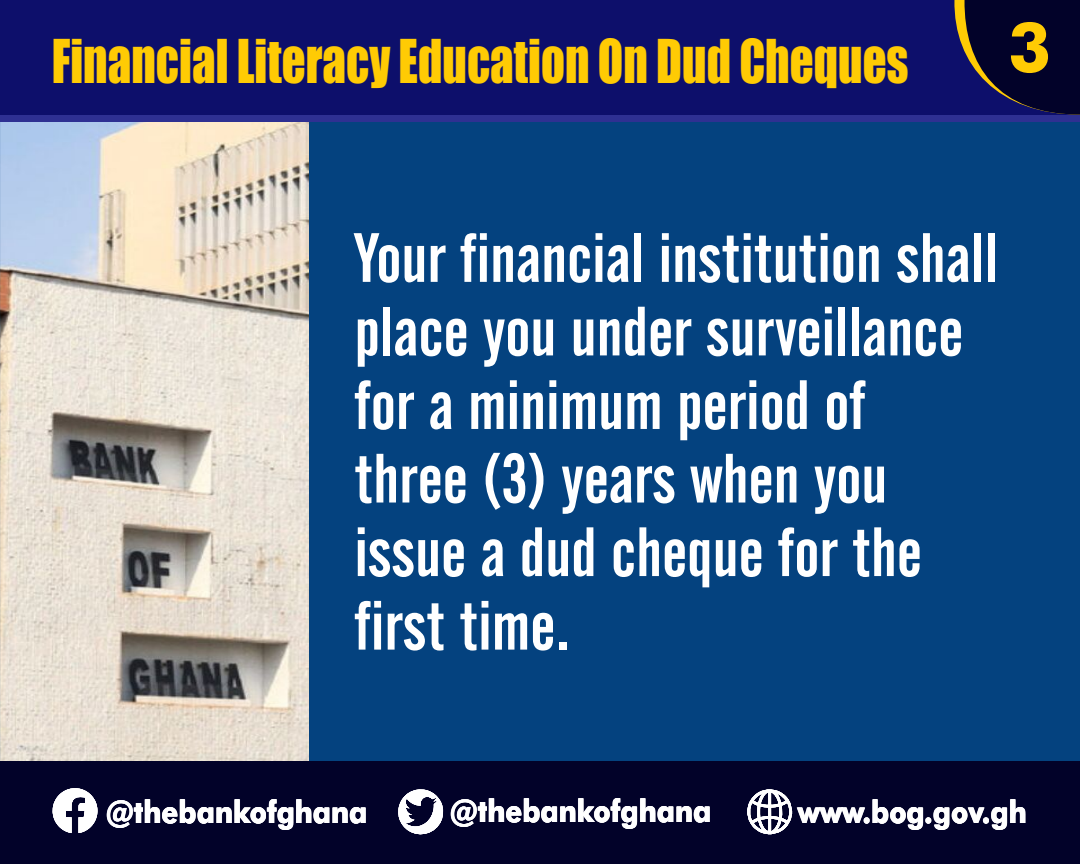
<style>
.page{position:relative;width:1080px;height:864px;background:#04427f}
.page>*{position:absolute;margin:0;border:0;box-sizing:border-box;transform-origin:0 0}
.t1{font:69px/73.5px "Alternate Gothic No 2 BT";color:#fff}
.t2{font:700 69px "Futura BT";color:#ffcb04}
.t3{font:55.8px "Impact";color:#ffcb04;scale:.84 1}
.t4{font:700 31.2px "Futura BT";color:#fff;scale:.88 1}
</style>
<div class="page">
<img style="left:0;top:122px;width:309px;height:640px">
<div style="left:0;top:93px;width:1080px;height:29px;background:#2e3092"></div>
<div style="left:0;top:762px;width:1080px;height:102px;background:#020229"></div>
<div style="left:0;top:0;width:1080px;height:115px;background:#0d0f6b"></div>
<svg style="left:954px;top:0;width:126px;height:115px"></svg>
<svg style="left:747px;top:789px;width:45px;height:45px"></svg>
<svg style="left:398px;top:789px;width:46px;height:46px"></svg>
<svg style="left:53px;top:788px;width:44px;height:45px"></svg>
<p class="t3" style="left:52px;top:39px;width:1022px">Financial Literacy Education On Dud Cheques</p>
<p class="t2" style="left:1008px;top:19px;width:45px">3</p>
<p class="t1" style="left:354px;top:227px;width:645px">Your financial institution shall place you under surveillance for a minimum period of<br>three (3) years when you issue a dud cheque for the first time.</p>
<p class="t4" style="left:106px;top:799px;width:298px">@thebankofghana</p>
<p class="t4" style="left:450px;top:799px;width:298px">@thebankofghana</p>
<p class="t4" style="left:798px;top:799px;width:262px">www.bog.gov.gh</p>
</div>
